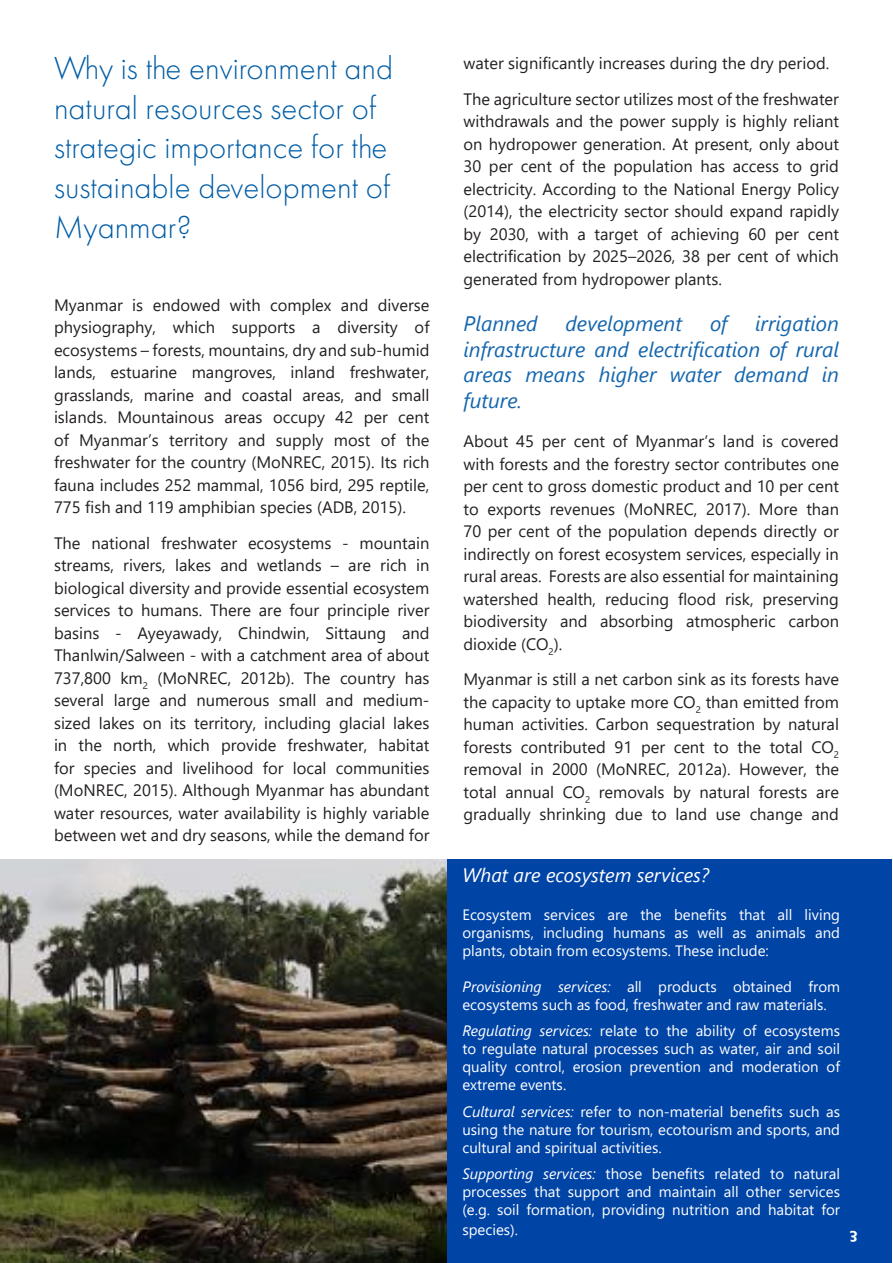
<style>
.page{position:relative;width:893px;height:1263px;background:#fff}
.page>*{position:absolute;margin:0;border:0;box-sizing:border-box;transform-origin:0 0}
.t1{font:300 33px/39.6px "Futura PT";color:#005da6}
.t2{font:italic 21px/25.5px "Segoe UI";color:#1566ae;text-align:justify}
.t3{font:italic 19.5px "Segoe UI";color:#fff}
.t4{font:16.5px/22.5px "Segoe UI";color:#231f20;text-align:justify}
.t5{font:15px/18px "Segoe UI";color:#fff;text-align:justify}
.s1{font-style:italic}
</style>
<div class="page">
<div style="left:446px;top:859px;width:446px;height:403px;background:#0044a6"></div>
<img style="left:0;top:859px;width:446px;height:404px">
<h1 class="t1" style="left:54px;top:49px;width:341px">Why is the environment and natural resources sector of strategic importance for the sustainable development of<br>Myanmar?</h1>
<p class="t4" style="left:54px;top:293px;width:377px">Myanmar is endowed with complex and diverse physiography, which supports a diversity of ecosystems – forests, mountains, dry and sub-humid lands, estuarine mangroves, inland freshwater, grasslands, marine and coastal areas, and small islands. Mountainous areas occupy 42 per cent of Myanmar’s territory and supply most of the freshwater for the country (MoNREC, 2015). Its rich fauna includes 252 mammal, 1056 bird, 295 reptile, 775 fish and 119 amphibian species (ADB, 2015).</p>
<p class="t4" style="left:54px;top:530px;width:377px">The national freshwater ecosystems - mountain streams, rivers, lakes and wetlands – are rich in biological diversity and provide essential ecosystem services to humans. There are four principle river basins - Ayeyawady, Chindwin, Sittaung and Thanlwin/Salween - with a catchment area of about 737,800 km<sub>2</sub> (MoNREC, 2012b). The country has several large and numerous small and medium&shy;sized lakes on its territory, including glacial lakes in the north, which provide freshwater, habitat for species and livelihood for local communities (MoNREC, 2015). Although Myanmar has abundant water resources, water availability is highly variable between wet and dry seasons, while the demand for</p>
<p class="t4" style="left:463px;top:45px;width:377px;line-height:35.2px">water significantly increases during the dry period.<br>The agriculture sector utilizes most of the freshwater</p>
<p class="t4" style="left:463px;top:109px;width:377px">withdrawals and the power supply is highly reliant on hydropower generation. At present, only about 30 per cent of the population has access to grid electricity. According to the National Energy Policy (2014), the electricity sector should expand rapidly by 2030, with a target of achieving 60 per cent electrification by 2025–2026, 38 per cent of which generated from hydropower plants.</p>
<p class="t2" style="left:463px;top:310px;width:76px">Planned</p>
<p class="t2" style="left:566px;top:310px;width:118px">development</p>
<p class="t2" style="left:710px;top:310px;width:19px">of</p>
<p class="t2" style="left:463px;top:310px;width:377px;text-indent:292px">irrigation infrastructure and electrification of rural areas means higher water demand in future.</p>
<p class="t4" style="left:463px;top:429px;width:377px">About 45 per cent of Myanmar‘s land is covered with forests and the forestry sector contributes one per cent to gross domestic product and 10 per cent to exports revenues (MoNREC, 2017). More than 70 per cent of the population depends directly or indirectly on forest ecosystem services, especially in rural areas. Forests are also essential for maintaining watershed health, reducing flood risk, preserving biodiversity and absorbing atmospheric carbon dioxide (CO<sub>2</sub>).</p>
<p class="t4" style="left:463px;top:667px;width:377px">Myanmar is still a net carbon sink as its forests have the capacity to uptake more CO<sub>2</sub> than emitted from human activities. Carbon sequestration by natural forests contributed 91 per cent to the total CO<sub>2 </sub>removal in 2000 (MoNREC, 2012a). However, the total annual CO<sub>2</sub> removals by natural forests are gradually shrinking due to land use change and</p>
<p class="t3" style="left:462px;top:861px;width:248px">What are ecosystem services?</p>
<p class="t5" style="left:462px;top:904px;width:379px">Ecosystem services are the benefits that all living organisms, including humans as well as animals and plants, obtain from ecosystems. These include:</p>
<p class="t5" style="left:462px;top:976px;width:379px"><span class="s1">Provisioning services:</span> all products obtained from ecosystems such as food, freshwater and raw materials.</p>
<p class="t5" style="left:462px;top:1021px;width:379px"><span class="s1">Regulating services:</span> relate to the ability of ecosystems to regulate natural processes such as water, air and soil quality control, erosion prevention and moderation of extreme events.</p>
<p class="t5" style="left:462px;top:1101px;width:379px"><span class="s1">Cultural services:</span> refer to non-material benefits such as using the nature for tourism, ecotourism and sports, and cultural and spiritual activities.</p>
<p class="t5" style="left:462px;top:1164px;width:379px"><span class="s1">Supporting services:</span> those benefits related to natural processes that support and maintain all other services (e.g. soil formation, providing nutrition and habitat for</p>
<p class="t5" style="left:462px;top:1220px;width:57px">species).</p>
</div>
